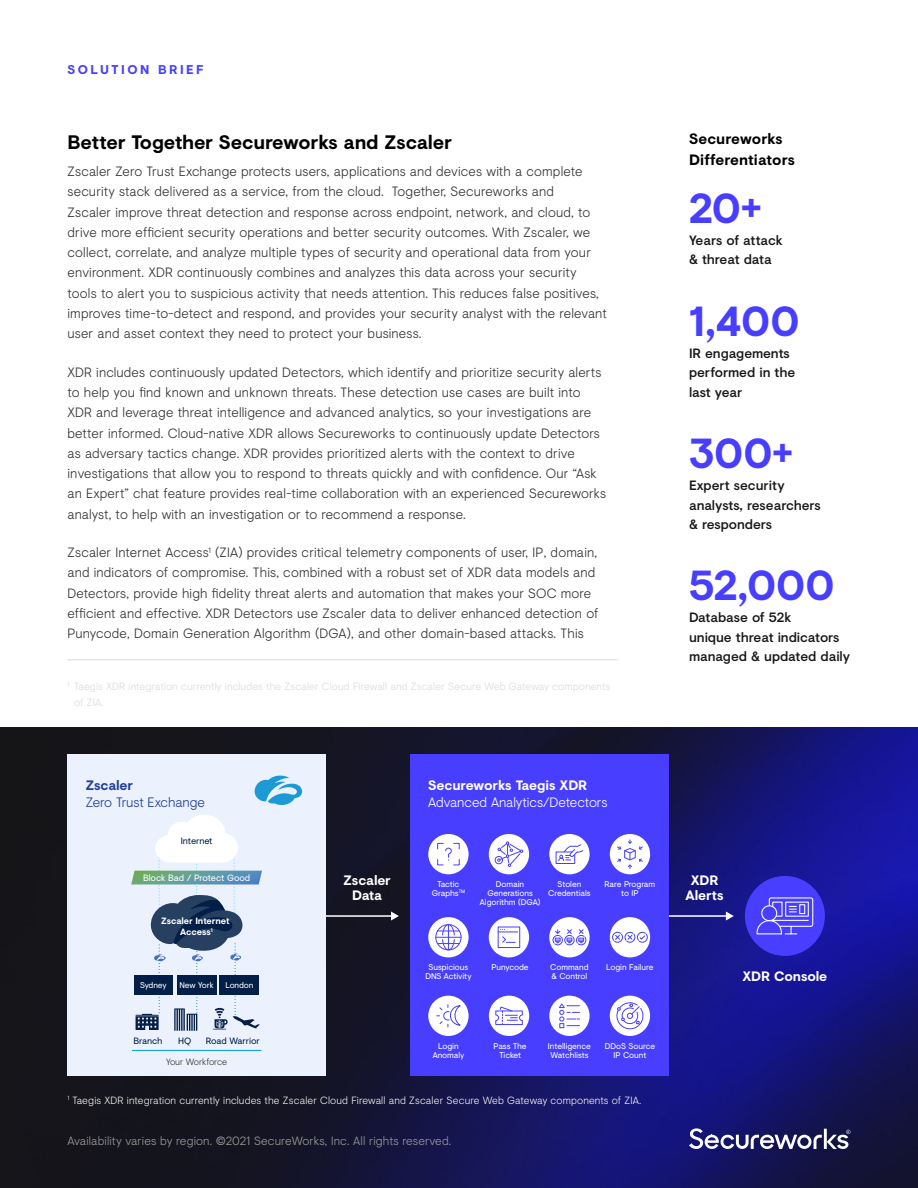
<style>
.page{position:relative;width:918px;height:1188px;background:#fff}
.page>*{position:absolute;margin:0;border:0;box-sizing:border-box;transform-origin:0 0}
.Stat_Number{font:700 42px "Visuelt";color:#473eff}
.Body_Header{font:700 19.5px "Visuelt";letter-spacing:-.01em;color:#000}
.Sidebar_Header{font:700 15px/21px "Visuelt";letter-spacing:.005em;color:#000}
.t1{font:300 13.65px/16.6px "Visuelt";letter-spacing:-.005em;color:#fff}
.t2{font:700 13.65px/15.1px "Visuelt";letter-spacing:-.01em;color:#fff;text-align:center}
.t3{font:300 13.65px/16.6px "Visuelt";letter-spacing:-.015em;color:#213f98}
.Body_Text{font:300 13.5px/20.2px "Visuelt";letter-spacing:.01em;color:#333}
.Stat_Text{font:500 13.5px/19.5px "Visuelt";letter-spacing:-.005em;color:#181818}
.Eyebrow{font:700 12.75px "Visuelt";letter-spacing:.195em;color:#473eff}
.Legal{font:300 12px "Visuelt";letter-spacing:.01em;color:#999}
.Footnote{font:300 10.5px/16.5px "Visuelt";letter-spacing:.01em;color:#dbdbdb}
.Footnote-2{font:300 10.5px "Visuelt";letter-spacing:.01em;color:#efefef}
.t4{font:9.15px "Visuelt";letter-spacing:-.015em;color:#031f47}
.t5{font:700 9.15px/10.9px "Visuelt";letter-spacing:-.01em;color:#fff;text-align:center}
.t6{font:9.15px "Visuelt";letter-spacing:-.01em;color:#fff}
.t7{font:300 9.15px "Visuelt";letter-spacing:-.005em;color:#333}
.t8{font:8.4px/9.1px "Visuelt";letter-spacing:-.01em;color:#fff;text-align:center}
.t9{font:8.25px "Visuelt";letter-spacing:-.01em;color:#fff}
.s1{font-weight:700}
</style>
<div class="page">
<img style="left:0;top:728px;width:918px;height:460px">
<svg style="left:689px;top:1128px;width:161px;height:21px"></svg>
<div style="left:745px;top:876px;width:80px;height:80px;background:#473eff;border-radius:50%"></div>
<hr style="left:321px;top:915px;width:71px;height:2px;background:#fff">
<svg style="left:391px;top:911px;width:8px;height:10px"></svg>
<hr style="left:639px;top:915px;width:88px;height:2px;background:#fff">
<svg style="left:726px;top:911px;width:8px;height:10px"></svg>
<svg style="left:756px;top:897px;width:58px;height:38px"></svg>
<div style="left:799px;top:904px;width:6px;height:10px;border:1px solid #fff"></div>
<div style="left:68px;top:754px;width:258px;height:321px;background:#ebf2fd"></div>
<div style="left:410px;top:754px;width:258px;height:321px;background:#473eff"></div>
<div style="left:428px;top:834px;width:41px;height:40px;background:#fff;border-radius:50%"></div>
<svg style="left:437px;top:843px;width:23px;height:23px"></svg>
<div style="left:489px;top:834px;width:40px;height:40px;background:#fff;border-radius:50%"></div>
<div style="left:495px;top:856px;width:8px;height:8px;border:1px solid #473eff;border-radius:50%"></div>
<svg style="left:497px;top:842px;width:26px;height:25px"></svg>
<div style="left:428px;top:917px;width:41px;height:40px;background:#fff;border-radius:50%"></div>
<svg style="left:436px;top:924px;width:25px;height:27px"></svg>
<div style="left:428px;top:996px;width:41px;height:40px;background:#fff;border-radius:50%"></div>
<svg style="left:437px;top:1005px;width:24px;height:22px"></svg>
<div style="left:610px;top:917px;width:40px;height:40px;background:#fff;border-radius:50%"></div>
<svg style="left:612px;top:932px;width:36px;height:11px"></svg>
<div style="left:489px;top:996px;width:40px;height:40px;background:#fff;border-radius:50%"></div>
<svg style="left:495px;top:1006px;width:28px;height:19px"></svg>
<div style="left:610px;top:996px;width:40px;height:40px;background:#fff;border-radius:50%"></div>
<svg style="left:616px;top:1002px;width:28px;height:27px"></svg>
<div style="left:549px;top:996px;width:41px;height:40px;background:#fff;border-radius:50%"></div>
<svg style="left:559px;top:1003px;width:21px;height:25px"></svg>
<div style="left:489px;top:917px;width:40px;height:40px;background:#fff;border-radius:50%"></div>
<div style="left:498px;top:927px;width:22px;height:21px;border:1px solid #473eff"></div>
<svg style="left:498px;top:929px;width:20px;height:14px"></svg>
<div style="left:610px;top:834px;width:40px;height:40px;background:#fff;border-radius:50%"></div>
<svg style="left:617px;top:840px;width:26px;height:29px"></svg>
<div style="left:549px;top:834px;width:41px;height:40px;background:#fff;border-radius:50%"></div>
<svg style="left:555px;top:844px;width:29px;height:20px"></svg>
<div style="left:549px;top:917px;width:41px;height:40px;background:#fff;border-radius:50%"></div>
<svg style="left:552px;top:929px;width:34px;height:16px"></svg>
<svg style="left:254px;top:775px;width:49px;height:30px"></svg>
<hr style="left:132px;top:1050px;width:129px;height:1px;background:#009cda">
<svg style="left:131px;top:815px;width:131px;height:216px"></svg>
<hr style="left:68px;top:660px;width:550px;height:1px;background:#dbdbdb">
<p class="Eyebrow" style="left:68px;top:60px;width:138px">SOLUTION BRIEF</p>
<p class="Body_Header" style="left:68px;top:128px;width:386px">Better Together Secureworks and Zscaler</p>
<p class="Body_Text" style="left:68px;top:161px;width:541px">Zscaler Zero Trust Exchange protects users, applications and devices with a complete security stack delivered as a service, from the cloud. Together, Secureworks and<br>Zscaler improve threat detection and response across endpoint, network, and cloud, to drive more efficient security operations and better security outcomes. With Zscaler, we collect, correlate, and analyze multiple types of security and operational data from your environment. XDR continuously combines and analyzes this data across your security tools to alert you to suspicious activity that needs attention. This reduces false positives, improves time-to-detect and respond, and provides your security analyst with the relevant user and asset context they need to protect your business.</p>
<p class="Body_Text" style="left:68px;top:361px;width:540px">XDR includes continuously updated Detectors, which identify and prioritize security alerts to help you find known and unknown threats. These detection use cases are built into XDR and leverage threat intelligence and advanced analytics, so your investigations are better informed. Cloud-native XDR allows Secureworks to continuously update Detectors as adversary tactics change. XDR provides prioritized alerts with the context to drive investigations that allow you to respond to threats quickly and with confidence. Our “Ask an Expert” chat feature provides real-time collaboration with an experienced Secureworks analyst, to help with an investigation or to recommend a response.</p>
<p class="Body_Text" style="left:68px;top:542px;width:532px">Zscaler Internet Access<sup>1</sup> (ZIA) provides critical telemetry components of user, IP, domain, and indicators of compromise. This, combined with a robust set of XDR data models and Detectors, provide high fidelity threat alerts and automation that makes your SOC more efficient and effective. XDR Detectors use Zscaler data to deliver enhanced detection of Punycode, Domain Generation Algorithm (DGA), and other domain-based attacks. This</p>
<p class="Footnote" style="left:74px;top:677px;width:538px;text-indent:-7px"><sup>1</sup> Taegis XDR integration currently includes the Zscaler Cloud Firewall and Zscaler Secure Web Gateway components of ZIA.</p>
<p class="t3" style="left:86px;top:776px;width:121px"><span class="s1">Zscaler<br></span>Zero Trust Exchange</p>
<p class="t1" style="left:428px;top:776px;width:181px"><span class="s1">Secureworks Taegis XDR<br></span>Advanced Analytics/Detectors</p>
<p class="Sidebar_Header" style="left:689px;top:128px;width:107px">Secureworks<br>Differentiators</p>
<p class="Stat_Number" style="left:689px;top:177px;width:74px">20+</p>
<p class="Stat_Text" style="left:689px;top:230px;width:95px">Years of attack &amp; threat data</p>
<p class="Stat_Number" style="left:689px;top:290px;width:112px">1,400</p>
<p class="Stat_Text" style="left:689px;top:343px;width:108px">IR engagements performed in the last year</p>
<p class="Stat_Number" style="left:689px;top:422px;width:105px">300+</p>
<p class="Stat_Text" style="left:689px;top:475px;width:133px">Expert security analysts, researchers &amp; responders</p>
<p class="Stat_Number" style="left:689px;top:554px;width:147px">52,000</p>
<p class="Stat_Text" style="left:689px;top:607px;width:162px">Database of 52k<br>unique threat indicators managed &amp; updated daily</p>
<p class="t4" style="left:181px;top:834px;width:33px">Internet</p>
<p class="t6" style="left:143px;top:872px;width:109px">Block Bad / Protect Good</p>
<p class="t5" style="left:161px;top:915px;width:70px">Zscaler Internet<br>Access<sup>1</sup></p>
<p class="t9" style="left:140px;top:979px;width:28px">Sydney</p>
<p class="t9" style="left:180px;top:979px;width:36px">New York</p>
<p class="t9" style="left:225px;top:979px;width:30px">London</p>
<p class="t4" style="left:134px;top:1034px;width:30px">Branch</p>
<p class="t4" style="left:178px;top:1034px;width:15px">HQ</p>
<p class="t4" style="left:206px;top:1034px;width:55px">Road Warrior</p>
<p class="t7" style="left:166px;top:1056px;width:62px">Your Workforce</p>
<p class="t2" style="left:344px;top:872px;width:49px">Zscaler<br>Data</p>
<p class="t2" style="left:686px;top:872px;width:39px">XDR<br>Alerts</p>
<p class="t8" style="left:432px;top:879px;width:35px">Tactic<br>Graphs<sup>TM</sup></p>
<p class="t8" style="left:480px;top:879px;width:62px">Domain<br>Generations<br>Algorithm (DGA)</p>
<p class="t8" style="left:548px;top:879px;width:44px">Stolen<br>Credentials</p>
<p class="t8" style="left:605px;top:879px;width:52px">Rare Program to IP</p>
<p class="t8" style="left:425px;top:962px;width:48px">Suspicious<br>DNS Activity</p>
<p class="t8" style="left:492px;top:962px;width:39px">Punycode</p>
<p class="t8" style="left:550px;top:962px;width:40px;text-align:left">Command &amp; Control</p>
<p class="t8" style="left:606px;top:962px;width:49px">Login Failure</p>
<p class="t8" style="left:433px;top:1041px;width:33px">Login<br>Anomaly</p>
<p class="t8" style="left:494px;top:1041px;width:35px">Pass The<br>Ticket</p>
<p class="t8" style="left:548px;top:1041px;width:45px;text-align:left">Intelligence<br>Watchlists</p>
<p class="t8" style="left:605px;top:1041px;width:52px">DDoS Source<br>IP Count</p>
<p class="Footnote-2" style="left:68px;top:1092px;width:575px"><sup>1</sup> Taegis XDR integration currently includes the Zscaler Cloud Firewall and Zscaler Secure Web Gateway components of ZIA.</p>
<p class="Legal" style="left:68px;top:1133px;width:385px">Availability varies by region. ©2021 SecureWorks, Inc. All rights reserved.</p>
<p class="t2" style="left:742px;top:969px;width:86px">XDR Console</p>
</div>
